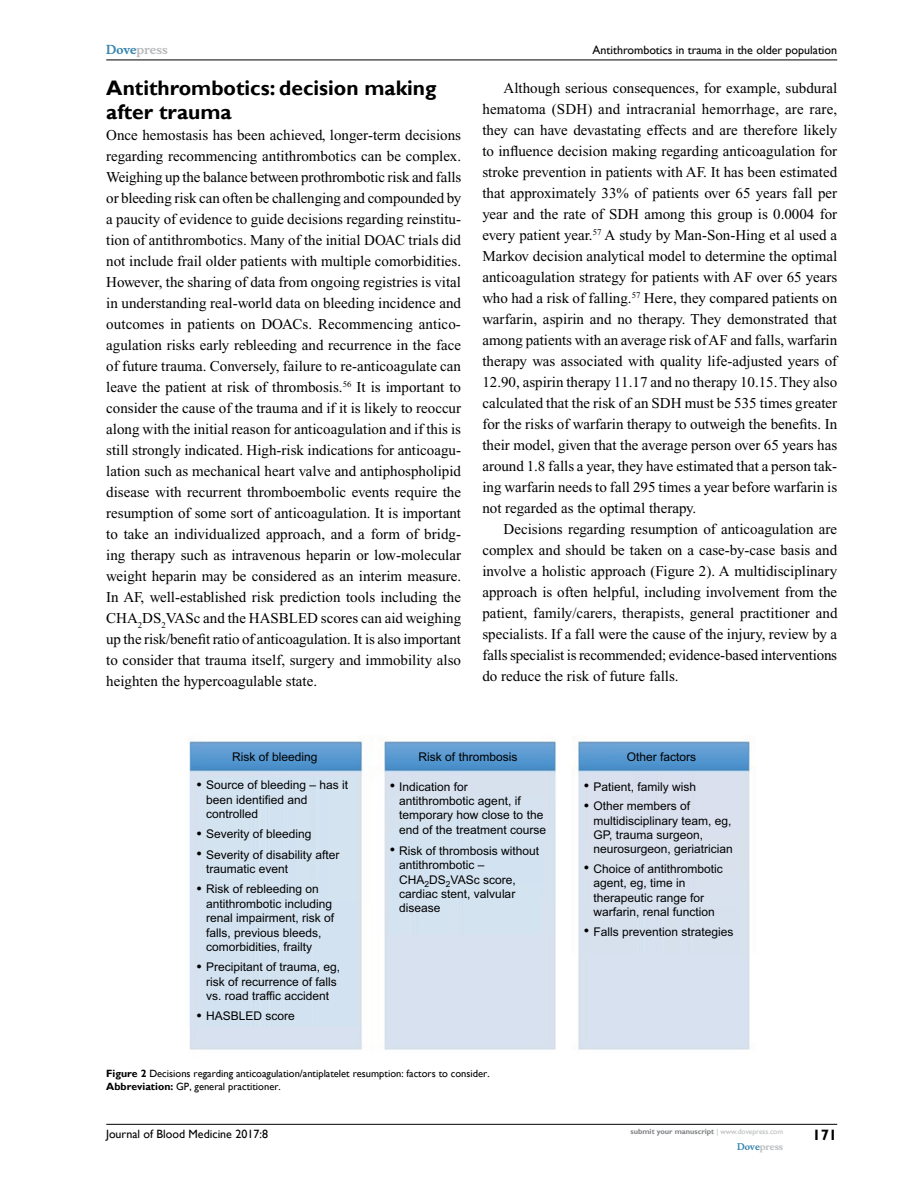
<style>
.page{position:relative;width:918px;height:1188px;background:#fff}
.page>*{position:absolute;margin:0;border:0;box-sizing:border-box;transform-origin:0 0}
.t1{font:700 21px/24px "Gill Sans";color:#000}
.t2{font:15px/21px "Times New Roman";color:#000;text-align:justify}
.t3{font:700 15px "Gill Sans";color:#000}
.t4{font:12px/14.4px "Arial";color:#000}
.t5{font:12px "Gill Sans";color:#000}
.t6{font:700 12px "Musee";color:#b8babc}
.t7{font:10.5px/13.5px "Gill Sans";color:#000}
.t8{font:700 9px "Musee";color:#b8babc}
.t9{font:9px "Arial";color:#000}
.t10{font:700 7.5px "Gill Sans";color:#808285}
.s1{color:#3785ad}
.s2{font-weight:700}
.s3{font-weight:400;color:#b8babc}
</style>
<div class="page">
<hr style="left:106px;top:1124px;width:731px;height:1px;background:#000">
<hr style="left:106px;top:60px;width:731px;height:1px;background:#000">
<img style="left:188px;top:737px;width:562px;height:313px">
<p class="t6" style="left:106px;top:43px;width:63px"><span class="s1">Dove</span>press</p>
<h1 class="t1" style="left:106px;top:77px;width:332px">Antithrombotics: decision making after trauma</h1>
<p class="t2" style="left:106px;top:125px;width:357px">Once hemostasis has been achieved, longer-term decisions regarding recommencing antithrombotics can be complex.<br>Weighing up the balance between prothrombotic risk and falls or bleeding risk can often be challenging and compounded by a paucity of evidence to guide decisions regarding reinstitu&shy;tion of antithrombotics. Many of the initial DOAC trials did not include frail older patients with multiple comorbidities.<br>However, the sharing of data from ongoing registries is vital in understanding real-world data on bleeding incidence and outcomes in patients on DOACs. Recommencing antico&shy;agulation risks early rebleeding and recurrence in the face of future trauma. Conversely, failure to re-anticoagulate can leave the patient at risk of thrombosis.<sup>56</sup> It is important to consider the cause of the trauma and if it is likely to reoccur along with the initial reason for anticoagulation and if this is still strongly indicated. High-risk indications for anticoagu&shy;lation such as mechanical heart valve and antiphospholipid disease with recurrent thromboembolic events require the resumption of some sort of anticoagulation. It is important to take an individualized approach, and a form of bridg&shy;ing therapy such as intravenous heparin or low-molecular weight heparin may be considered as an interim measure.<br>In AF, well-established risk prediction tools including the CHA<sub>2</sub>DS<sub>2</sub>VASc and the HASBLED scores can aid weighing up the risk/benefit ratio of anticoagulation. It is also important to consider that trauma itself, surgery and immobility also heighten the hypercoagulable state.</p>
<p class="t5" style="left:592px;top:43px;width:246px">Antithrombotics in trauma in the older population</p>
<p class="t2" style="left:482px;top:77px;width:356px;text-indent:21px">Although serious consequences, for example, subdural hematoma (SDH) and intracranial hemorrhage, are rare, they can have devastating effects and are therefore likely to influence decision making regarding anticoagulation for stroke prevention in patients with AF. It has been estimated that approximately 33% of patients over 65 years fall per year and the rate of SDH among this group is 0.0004 for every patient year.<sup>57</sup> A study by Man-Son-Hing et al used a Markov decision analytical model to determine the optimal anticoagulation strategy for patients with AF over 65 years who had a risk of falling.<sup>57</sup> Here, they compared patients on warfarin, aspirin and no therapy. They demonstrated that among patients with an average risk of AF and falls, warfarin therapy was associated with quality life-adjusted years of 12.90, aspirin therapy 11.17 and no therapy 10.15. They also calculated that the risk of an SDH must be 535 times greater for the risks of warfarin therapy to outweigh the benefits. In their model, given that the average person over 65 years has around 1.8 falls a year, they have estimated that a person tak&shy;ing warfarin needs to fall 295 times a year before warfarin is not regarded as the optimal therapy.</p>
<p class="t2" style="left:482px;top:518px;width:357px;text-indent:21px">Decisions regarding resumption of anticoagulation are complex and should be taken on a case-by-case basis and involve a holistic approach (Figure 2). A multidisciplinary approach is often helpful, including involvement from the patient, family/carers, therapists, general practitioner and specialists. If a fall were the cause of the injury, review by a falls specialist is recommended; evidence-based interventions do reduce the risk of future falls.</p>
<p class="t4" style="left:232px;top:749px;width:87px">Risk of bleeding</p>
<p class="t4" style="left:419px;top:749px;width:100px">Risk of thrombosis</p>
<p class="t4" style="left:627px;top:749px;width:71px">Other factors</p>
<p class="t4" style="left:206px;top:778px;width:144px">Source of bleeding – has it been identified and controlled</p>
<p class="t9" style="left:196px;top:777px;width:7px">●</p>
<p class="t4" style="left:399px;top:779px;width:148px">Indication for antithrombotic agent, if temporary how close to the end of the treatment course</p>
<p class="t9" style="left:390px;top:779px;width:7px">●</p>
<p class="t4" style="left:584px;top:777px;width:114px;line-height:19.6px;text-align:center"><sup>●</sup> Patient, family wish<br>Other members of</p>
<p class="t4" style="left:593px;top:813px;width:141px">multidisciplinary team, eg,<br>GP, trauma surgeon, neurosurgeon, geriatrician</p>
<p class="t9" style="left:584px;top:798px;width:7px">●</p>
<p class="t4" style="left:206px;top:824px;width:135px;line-height:20.2px;text-indent:-10px"><sup>●</sup> Severity of bleeding<br>Severity of disability after</p>
<p class="t4" style="left:206px;top:862px;width:84px">traumatic event</p>
<p class="t4" style="left:399px;top:843px;width:142px">Risk of thrombosis without antithrombotic –<br>CHA<sub>2</sub>DS<sub>2</sub>VASc score, cardiac stent, valvular disease</p>
<p class="t9" style="left:390px;top:843px;width:7px">●</p>
<p class="t9" style="left:196px;top:847px;width:7px">●</p>
<p class="t4" style="left:593px;top:862px;width:131px">Choice of antithrombotic agent, eg, time in therapeutic range for warfarin, renal function</p>
<p class="t9" style="left:584px;top:861px;width:7px">●</p>
<p class="t4" style="left:206px;top:882px;width:130px">Risk of rebleeding on antithrombotic including renal impairment, risk of falls, previous bleeds, comorbidities, frailty</p>
<p class="t9" style="left:196px;top:881px;width:7px">●</p>
<p class="t4" style="left:584px;top:924px;width:151px"><sup>●</sup> Falls prevention strategies</p>
<p class="t4" style="left:206px;top:960px;width:136px">Precipitant of trauma, eg, risk of recurrence of falls vs. road traffic accident</p>
<p class="t9" style="left:196px;top:959px;width:7px">●</p>
<p class="t4" style="left:196px;top:1009px;width:100px"><sup>●</sup> HASBLED score</p>
<p class="t7" style="left:106px;top:1067px;width:385px"><span class="s2">Figure 2</span> Decisions regarding anticoagulation/antiplatelet resumption: factors to consider.<br><span class="s2">Abbreviation:</span> GP, general practitioner.</p>
<p class="t5" style="left:106px;top:1127px;width:163px">Journal of Blood Medicine 2017:8</p>
<p class="t10" style="left:631px;top:1127px;width:154px">submit your manuscript <span class="s3">| www.dovepress.com</span></p>
<p class="t8" style="left:737px;top:1141px;width:48px"><span class="s1">Dove</span>press</p>
<p class="t3" style="left:812px;top:1126px;width:26px">171</p>
</div>
